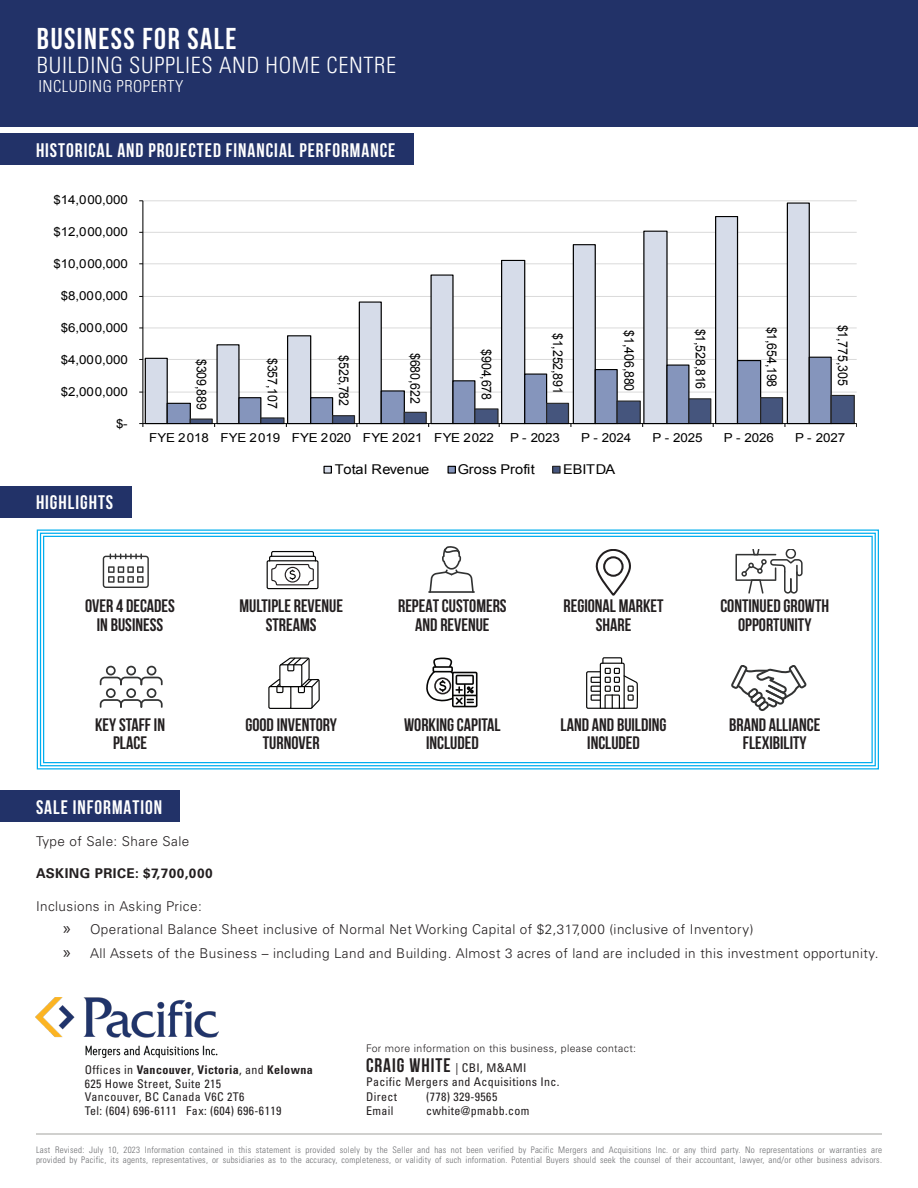
<style>
.page{position:relative;width:918px;height:1188px;background:#fff}
.page>*{position:absolute;margin:0;border:0;box-sizing:border-box;transform-origin:0 0}
.t1{font:700 30px "Bebas Neue";letter-spacing:.05em;color:#fff}
.t2{font:300 condensed 22.5px "Univers LT Std";letter-spacing:.03em;color:#fff}
.t3{font:700 19.5px "Bebas Neue";letter-spacing:.05em;color:#fff}
.t4{font:700 19.5px "Bebas Neue";letter-spacing:.05em;color:#231f20}
.t5{font:700 18px/18.6px "Bebas Neue";color:#231f20;text-align:center}
.t6{font:300 condensed 16.5px "Univers LT Std";letter-spacing:.03em;color:#fff}
.t7{font:300 13.5px "Univers LT Std";letter-spacing:.03em;color:#231f20}
.t8{font:13.5px "Arial";color:#000;scale:1.08 1}
.t9{font:700 13.5px "Univers LT Std";letter-spacing:.03em;color:#231f20}
.t10{font:13.35px "Arial";letter-spacing:-.01em;color:#000;scale:.93 1}
.t11{font:12.45px "Arial";letter-spacing:-.01em;color:#000;scale:1.08 1}
.t12{font:condensed 12px "Univers LT Std";letter-spacing:.03em;color:#231f20}
.t13{font:700 condensed 12px "Univers LT Std";letter-spacing:.03em;color:#231f20}
.t14{font:300 10.5px "Univers LT Std";letter-spacing:.03em;color:#231f20}
.t15{font:300 condensed 9px/10.5px "Univers LT Std";letter-spacing:.025em;color:#6c6d70}
.s1{font-family:"Myriad Pro";font-weight:400;font-size:18px}
.s2{font-weight:400}
.s3{font-family:"Univers LT Std";font-weight:400;font-stretch:condensed;font-size:12px}
</style>
<div class="page">
<hr style="left:36px;top:1133px;width:846px;height:2px;background:#c1c1bf">
<div style="left:0;top:486px;width:132px;height:32px;background:#223268"></div>
<div style="left:0;top:134px;width:414px;height:31px;background:#223268"></div>
<div style="left:0;top:790px;width:180px;height:32px;background:#223268"></div>
<img style="left:35px;top:998px;width:184px;height:60px">
<div style="left:0;top:0;width:918px;height:127px;background:#223268"></div>
<hr style="left:143px;top:392px;width:713px;height:1px;background:#d9d9d9">
<hr style="left:143px;top:359px;width:713px;height:1px;background:#d9d9d9">
<hr style="left:143px;top:328px;width:713px;height:1px;background:#d9d9d9">
<hr style="left:143px;top:296px;width:713px;height:1px;background:#d9d9d9">
<hr style="left:143px;top:264px;width:713px;height:1px;background:#d9d9d9">
<hr style="left:143px;top:232px;width:713px;height:1px;background:#d9d9d9">
<hr style="left:143px;top:201px;width:713px;height:1px;background:#d9d9d9">
<svg style="left:144px;top:202px;width:666px;height:221px"></svg>
<svg style="left:166px;top:356px;width:666px;height:67px"></svg>
<hr style="left:143px;top:201px;width:1px;height:223px;background:#000">
<hr style="left:143px;top:423px;width:713px;height:1px;background:#000">
<svg style="left:139px;top:423px;width:5px;height:4px"></svg>
<svg style="left:189px;top:394px;width:668px;height:33px"></svg>
<div style="left:324px;top:466px;width:7px;height:7px;background:#d6dce9"></div>
<div style="left:323px;top:466px;width:9px;height:8px;border:1px solid #000"></div>
<div style="left:448px;top:466px;width:7px;height:7px;background:#8595bc"></div>
<div style="left:448px;top:466px;width:8px;height:8px;border:1px solid #000"></div>
<div style="left:553px;top:466px;width:7px;height:7px;background:#45557d"></div>
<div style="left:552px;top:466px;width:9px;height:8px;border:1px solid #262626"></div>
<svg style="left:36px;top:529px;width:843px;height:241px"></svg>
<div style="left:40px;top:533px;width:836px;height:233px;border:1px solid #00aeef"></div>
<div style="left:43px;top:536px;width:830px;height:227px;border:1px solid #00aeef"></div>
<svg style="left:586px;top:657px;width:52px;height:52px"></svg>
<div style="left:452px;top:672px;width:26px;height:35px;border:2px solid #050504"></div>
<hr style="left:464px;top:684px;width:2px;height:23px;background:#050504">
<svg style="left:425px;top:657px;width:52px;height:49px"></svg>
<svg style="left:268px;top:657px;width:52px;height:52px"></svg>
<svg style="left:268px;top:550px;width:49px;height:36px"></svg>
<div style="left:267px;top:560px;width:52px;height:29px;border:1px solid #050504"></div>
<hr style="left:428px;top:591px;width:47px;height:2px;background:#323333">
<svg style="left:429px;top:546px;width:45px;height:47px"></svg>
<svg style="left:100px;top:666px;width:63px;height:42px"></svg>
<svg style="left:103px;top:554px;width:46px;height:34px"></svg>
<svg style="left:731px;top:666px;width:76px;height:45px"></svg>
<svg style="left:735px;top:550px;width:68px;height:44px"></svg>
<svg style="left:595px;top:549px;width:37px;height:47px"></svg>
<div style="left:603px;top:556px;width:21px;height:21px;border:2px solid #231f20;border-radius:50%"></div>
<p class="t1" style="left:37px;top:22px;width:201px">BUSINESS FOR SALE</p>
<p class="t2" style="left:37px;top:52px;width:361px">BUILDING SUPPLIES AND HOME CENTRE</p>
<p class="t6" style="left:38px;top:77px;width:146px">INCLUDING PROPERTY</p>
<p class="t3" style="left:36px;top:140px;width:361px">HISTORICAL AND PROJECTED FINANCIAL PERFORMANCE</p>
<p class="t11" style="left:54px;top:192px;width:70px">$14,000,000</p>
<p class="t11" style="left:54px;top:224px;width:70px">$12,000,000</p>
<p class="t11" style="left:54px;top:256px;width:70px">$10,000,000</p>
<p class="t11" style="left:61px;top:288px;width:64px">$8,000,000</p>
<p class="t11" style="left:61px;top:320px;width:64px">$6,000,000</p>
<p class="t11" style="left:61px;top:351px;width:64px">$4,000,000</p>
<p class="t11" style="left:61px;top:383px;width:64px">$2,000,000</p>
<p class="t11" style="left:116px;top:415px;width:12px">$-</p>
<p class="t3" style="left:36px;top:492px;width:79px">HIGHLIGHTS</p>
<p class="t10" style="left:210px;top:359px;width:56px;rotate:90deg">$309,889</p>
<p class="t10" style="left:281px;top:358px;width:56px;rotate:90deg">$357,107</p>
<p class="t10" style="left:353px;top:355px;width:56px;rotate:90deg">$525,782</p>
<p class="t10" style="left:424px;top:353px;width:56px;rotate:90deg">$680,622</p>
<p class="t10" style="left:495px;top:349px;width:56px;rotate:90deg">$904,678</p>
<p class="t10" style="left:567px;top:333px;width:67px;rotate:90deg">$1,252,891</p>
<p class="t10" style="left:638px;top:330px;width:67px;rotate:90deg">$1,406,880</p>
<p class="t10" style="left:709px;top:329px;width:67px;rotate:90deg">$1,528,816</p>
<p class="t10" style="left:780px;top:327px;width:67px;rotate:90deg">$1,654,198</p>
<p class="t10" style="left:852px;top:325px;width:67px;rotate:90deg">$1,775,305</p>
<p class="t11" style="left:149px;top:430px;width:321px">FYE 2018 FYE 2019 FYE 2020 FYE 2021 FYE 2022</p>
<p class="t11" style="left:510px;top:430px;width:48px">P - 2023</p>
<p class="t11" style="left:581px;top:430px;width:48px">P - 2024</p>
<p class="t11" style="left:653px;top:430px;width:48px">P - 2025</p>
<p class="t11" style="left:724px;top:430px;width:48px">P - 2026</p>
<p class="t11" style="left:795px;top:430px;width:48px">P - 2027</p>
<p class="t8" style="left:335px;top:461px;width:89px">Total Revenue</p>
<p class="t8" style="left:458px;top:461px;width:73px">Gross Profit</p>
<p class="t8" style="left:563px;top:461px;width:50px">EBITDA</p>
<p class="t5" style="left:85px;top:596px;width:91px">OVER 4 DECADES<br>IN BUSINESS</p>
<p class="t5" style="left:398px;top:596px;width:110px">REPEAT CUSTOMERS<br>AND REVENUE</p>
<p class="t5" style="left:720px;top:596px;width:110px">CONTINUED GROWTH<br>OPPORTUNITY</p>
<p class="t5" style="left:564px;top:596px;width:102px">REGIONAL MARKET<br>SHARE</p>
<p class="t5" style="left:239px;top:596px;width:105px">MULTIPLE REVENUE<br>STREAMS</p>
<p class="t5" style="left:95px;top:715px;width:72px">KEY STAFF IN<br>PLACE</p>
<p class="t5" style="left:404px;top:715px;width:98px">WORKING CAPITAL<br>INCLUDED</p>
<p class="t5" style="left:729px;top:715px;width:93px">BRAND ALLIANCE<br>FLEXIBILITY</p>
<p class="t5" style="left:245px;top:715px;width:93px">GOOD INVENTORY<br>TURNOVER</p>
<p class="t5" style="left:561px;top:715px;width:107px">LAND AND BUILDING<br>INCLUDED</p>
<p class="t3" style="left:36px;top:796px;width:128px">SALE INFORMATION</p>
<p class="t7" style="left:36px;top:833px;width:155px">Type of Sale: Share Sale</p>
<p class="t9" style="left:36px;top:866px;width:178px">ASKING PRICE: $7,700,000</p>
<p class="t7" style="left:36px;top:898px;width:167px">Inclusions in Asking Price:</p>
<p class="t7" style="left:63px;top:922px;width:692px"><span class="s1">»</span> Operational Balance Sheet inclusive of Normal Net Working Capital of $2,317,000 (inclusive of Inventory)</p>
<p class="t7" style="left:63px;top:945px;width:817px"><span class="s1">»</span> All Assets of the Business – including Land and Building. Almost 3 acres of land are included in this investment opportunity.</p>
<p class="t13" style="left:85px;top:1063px;width:229px"><span class="s2">Offices in</span> Vancouver<span class="s2">,</span> Victoria<span class="s2">, and</span> Kelowna</p>
<p class="t12" style="left:85px;top:1076px;width:138px">625 Howe Street, Suite 215</p>
<p class="t12" style="left:85px;top:1089px;width:161px">Vancouver, BC Canada V6C 2T6</p>
<p class="t12" style="left:85px;top:1103px;width:198px">Tel: (604) 696-6111 Fax: (604) 696-6119</p>
<p class="t14" style="left:366px;top:1042px;width:272px">For more information on this business, please contact:</p>
<p class="t4" style="left:366px;top:1054px;width:162px">CRAIG WHITE <span class="s3">| CBI, M&amp;AMI</span></p>
<p class="t12" style="left:366px;top:1074px;width:195px">Pacific Mergers and Acquisitions Inc.</p>
<p class="t12" style="left:366px;top:1089px;width:33px">Direct</p>
<p class="t12" style="left:426px;top:1089px;width:73px">(778) 329-9565</p>
<p class="t12" style="left:366px;top:1103px;width:29px">Email</p>
<p class="t12" style="left:426px;top:1103px;width:105px">cwhite@pmabb.com</p>
<p class="t15" style="left:36px;top:1144px;width:848px">Last Revised: July 10, 2023 Information contained in this statement is provided solely by the Seller and has not been verified by Pacific Mergers and Acquisitions Inc. or any third party. No representations or warranties are provided by Pacific, its agents, representatives, or subsidiaries as to the accuracy, completeness, or validity of such information. Potential Buyers should seek the counsel of their accountant, lawyer, and/or other business advisors.</p>
</div>
